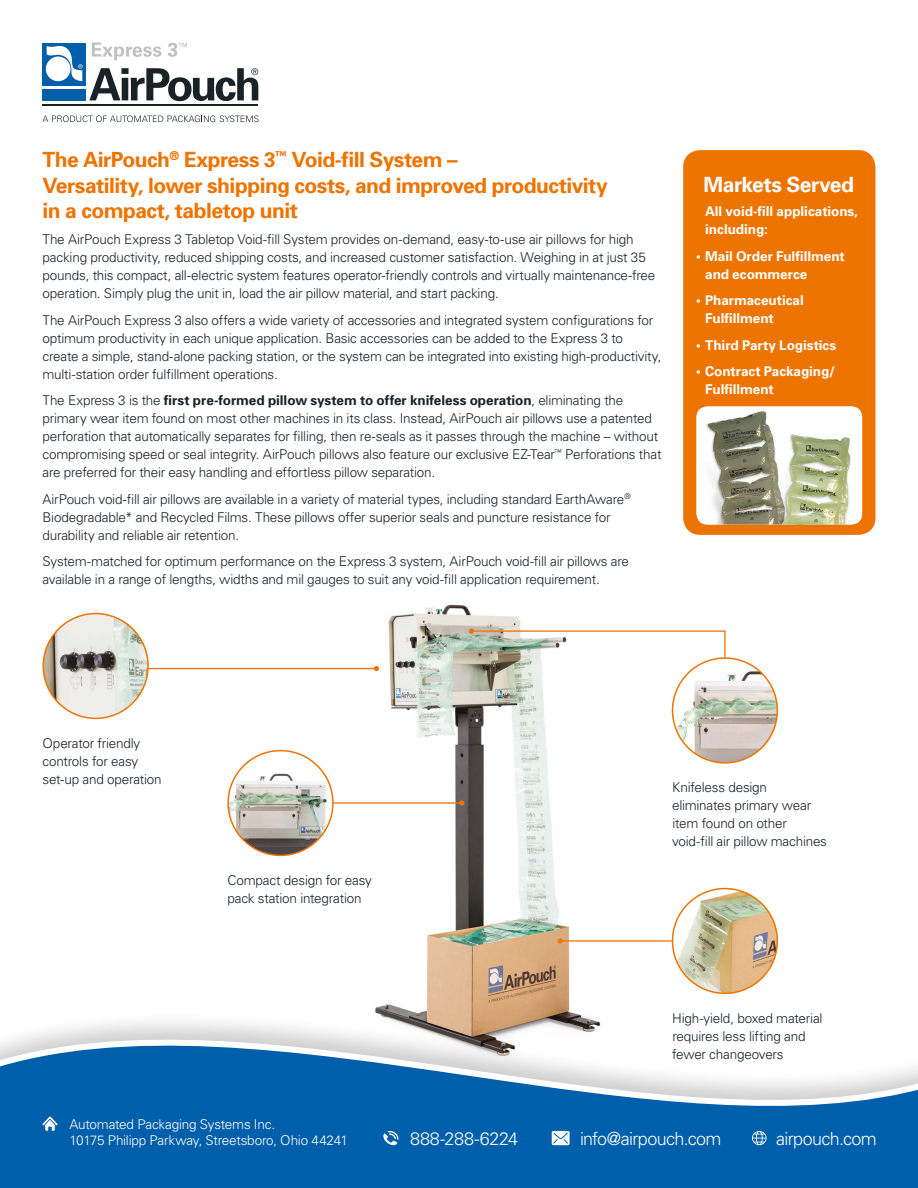
<style>
.page{position:relative;width:918px;height:1188px;background:#fff}
.page>*{position:absolute;margin:0;border:0;box-sizing:border-box;transform-origin:0 0}
.t1{font:700 21px/25.2px "Univers";letter-spacing:-.025em;color:#ee7402}
.t2{font:700 21px "Univers";letter-spacing:-.025em;color:#fff}
.t3{font:300 18px "Univers";letter-spacing:-.035em;color:#fff}
.t4{font:300 13.5px/18px "Univers";letter-spacing:-.015em;color:#192226}
.t5{font:700 13.5px/18px "Univers";letter-spacing:-.005em;color:#fff}
.t6{font:300 13.5px/16.5px "Univers";letter-spacing:-.015em;color:#fff}
.s1{font-weight:700}
</style>
<div class="page">
<img style="left:354px;top:604px;width:216px;height:406px">
<hr style="left:103px;top:668px;width:273px;height:1px;background:#ee7402">
<svg style="left:374px;top:666px;width:5px;height:5px"></svg>
<hr style="left:265px;top:802px;width:197px;height:2px;background:#ee7402">
<svg style="left:459px;top:800px;width:5px;height:6px"></svg>
<div style="left:683px;top:150px;width:192px;height:385px;background:#ee7402;border-radius:17px"></div>
<img style="left:697px;top:407px;width:165px;height:117px">
<img style="left:43px;top:614px;width:105px;height:104px;border-radius:52px">
<div style="left:43px;top:613px;width:106px;height:106px;border:2px solid #ee7402;border-radius:50%"></div>
<hr style="left:560px;top:940px;width:139px;height:2px;background:#ee7402">
<svg style="left:558px;top:938px;width:5px;height:6px"></svg>
<svg style="left:469px;top:629px;width:257px;height:60px"></svg>
<img style="left:673px;top:889px;width:104px;height:104px;border-radius:52px">
<div style="left:672px;top:888px;width:106px;height:106px;border:2px solid #ee7402;border-radius:50%"></div>
<svg style="left:673px;top:658px;width:104px;height:105px"></svg>
<img style="left:673px;top:666px;width:104px;height:97px">
<div style="left:672px;top:657px;width:106px;height:107px;border:2px solid #ee7402;border-radius:50%"></div>
<img style="left:228px;top:770px;width:105px;height:85px">
<div style="left:227px;top:750px;width:107px;height:106px;border:2px solid #ee7402;border-radius:50%"></div>
<svg style="left:92px;top:43px;width:69px;height:17px"></svg>
<svg style="left:168px;top:43px;width:19px;height:14px"></svg>
<div style="left:43px;top:89px;width:43px;height:11px;background:#005faa"></div>
<div style="left:43px;top:43px;width:43px;height:43px;background:#005faa"></div>
<svg style="left:47px;top:45px;width:36px;height:36px"></svg>
<hr style="left:43px;top:105px;width:215px;height:1px;background:#192226">
<svg style="left:89px;top:68px;width:169px;height:33px"></svg>
<svg style="left:43px;top:115px;width:216px;height:7px"></svg>
<div style="left:0;top:1010px;width:918px;height:178px;background:#000;opacity:.2"></div>
<svg style="left:0;top:1015px;width:918px;height:173px"></svg>
<svg style="left:383px;top:1131px;width:16px;height:15px"></svg>
<svg style="left:552px;top:1131px;width:18px;height:14px"></svg>
<svg style="left:42px;top:1116px;width:16px;height:15px"></svg>
<svg style="left:752px;top:1131px;width:15px;height:14px"></svg>
<h1 class="t1" style="left:43px;top:147px;width:567px">The AirPouch<sup>®</sup> Express 3<sup>™</sup> Void-fill System –<br>Versatility, lower shipping costs, and improved productivity in a compact, tabletop unit</h1>
<p class="t4" style="left:43px;top:230px;width:614px">The AirPouch Express 3 Tabletop Void-fill System provides on-demand, easy-to-use air pillows for high packing productivity, reduced shipping costs, and increased customer satisfaction. Weighing in at just 35 pounds, this compact, all-electric system features operator-friendly controls and virtually maintenance-free operation. Simply plug the unit in, load the air pillow material, and start packing.</p>
<p class="t4" style="left:43px;top:311px;width:620px">The AirPouch Express 3 also offers a wide variety of accessories and integrated system configurations for optimum productivity in each unique application. Basic accessories can be added to the Express 3 to create a simple, stand-alone packing station, or the system can be integrated into existing high-productivity, multi-station order fulfillment operations.</p>
<p class="t4" style="left:43px;top:391px;width:620px">The Express 3 is the <span class="s1">first pre-formed pillow system to offer knifeless operation</span>, eliminating the primary wear item found on most other machines in its class. Instead, AirPouch air pillows use a patented perforation that automatically separates for filling, then re-seals as it passes through the machine – without compromising speed or seal integrity. AirPouch pillows also feature our exclusive EZ-Tear<sup>™</sup> Perforations that are preferred for their easy handling and effortless pillow separation.</p>
<p class="t4" style="left:43px;top:490px;width:590px">AirPouch void-fill air pillows are available in a variety of material types, including standard EarthAware<sup>®<br></sup>Biodegradable* and Recycled Films. These pillows offer superior seals and puncture resistance for durability and reliable air retention.</p>
<p class="t4" style="left:43px;top:552px;width:588px">System-matched for optimum performance on the Express 3 system, AirPouch void-fill air pillows are available in a range of lengths, widths and mil gauges to suit any void-fill application requirement.</p>
<h1 class="t2" style="left:704px;top:171px;width:152px">Markets Served</h1>
<p class="t5" style="left:705px;top:202px;width:154px">All void-fill applications, including:</p>
<p class="t5" style="left:705px;top:246px;width:141px;text-indent:-9px">• Mail Order Fulfillment and ecommerce</p>
<p class="t5" style="left:705px;top:291px;width:100px;text-indent:-9px">• Pharmaceutical<br>Fulfillment</p>
<p class="t5" style="left:696px;top:335px;width:142px">• Third Party Logistics</p>
<p class="t5" style="left:705px;top:362px;width:131px;text-indent:-9px">• Contract Packaging/<br>Fulfillment</p>
<p class="t4" style="left:43px;top:733px;width:121px">Operator friendly controls for easy set-up and operation</p>
<p class="t4" style="left:227px;top:871px;width:146px">Compact design for easy pack station integration</p>
<p class="t4" style="left:672px;top:778px;width:156px">Knifeless design eliminates primary wear item found on other void-fill air pillow machines</p>
<p class="t4" style="left:672px;top:1009px;width:152px">High-yield, boxed material requires less lifting and fewer changeovers</p>
<p class="t6" style="left:69px;top:1116px;width:280px">Automated Packaging Systems Inc.<br>10175 Philipp Parkway, Streetsboro, Ohio 44241</p>
<h2 class="t3" style="left:410px;top:1128px;width:110px">888-288-6224</h2>
<h2 class="t3" style="left:580px;top:1128px;width:143px">info@airpouch.com</h2>
<h2 class="t3" style="left:776px;top:1128px;width:102px">airpouch.com</h2>
</div>
